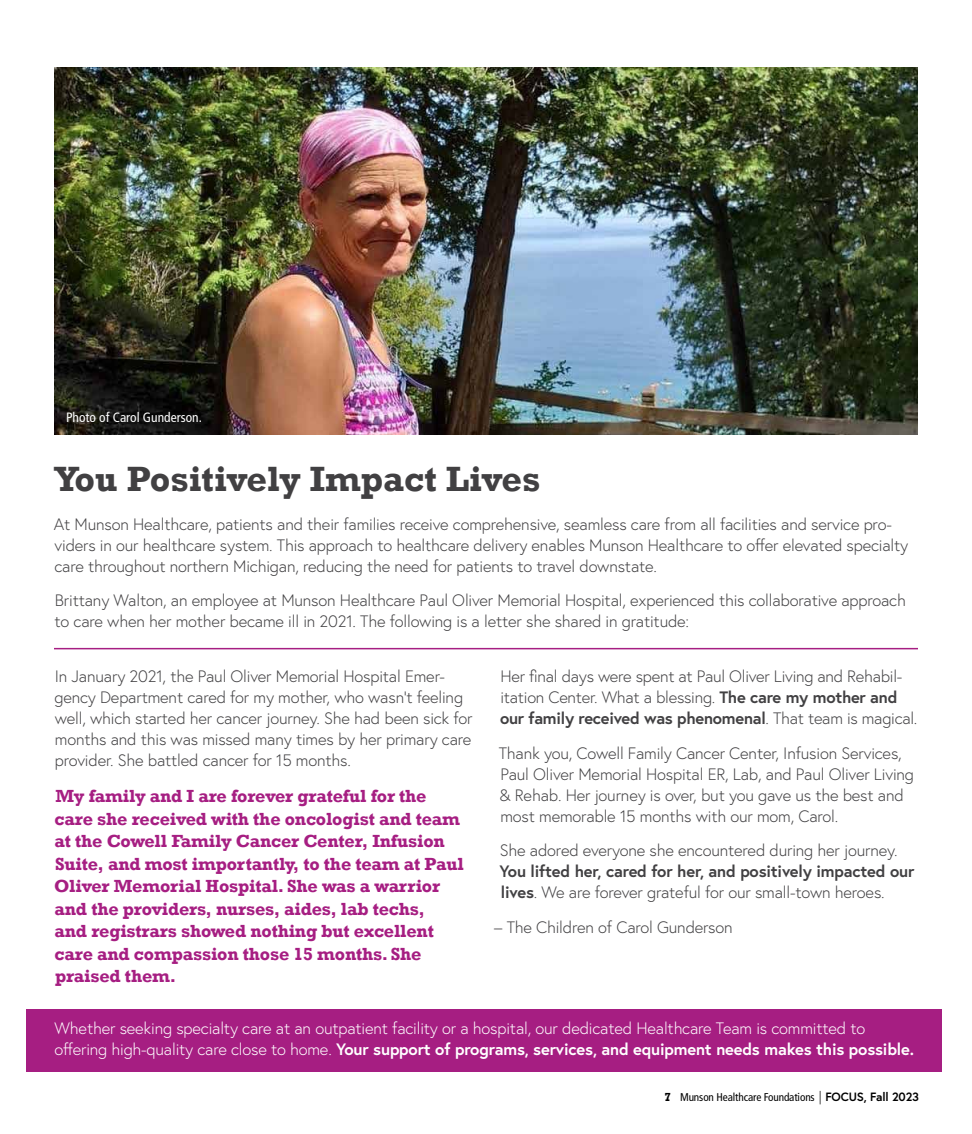
<style>
.page{position:relative;width:972px;height:1134px;background:#fff}
.page>*{position:absolute;margin:0;border:0;box-sizing:border-box;transform-origin:0 0}
.t1{font:700 36px "Rockwell";color:#414042}
.t2{font:700 18px/22.5px "Rockwell";letter-spacing:-.01em;color:#a61e82}
.t3{font:300 16.5px/21px "Europa";letter-spacing:-.01em;color:#414042}
.t4{font:300 16.5px/21px "Europa";letter-spacing:-.01em;color:#fff}
.t5{font:700 16.5px/21px "Europa";letter-spacing:-.01em;color:#414042}
.t6{font:condensed 13.5px "Frutiger LT Std";color:#fff}
.t7{font:condensed 11.25px "Frutiger LT Std";letter-spacing:-.01em;color:#000}
.s1{font-weight:700}
.s2{font-weight:300}
.s3{font-family:"Rockwell";font-weight:700;font-stretch:normal;font-size:12px}
.s4{font-weight:300;font-size:13.5px}
.s5{font-family:"Europa";font-weight:700;font-stretch:normal;font-size:12px}
</style>
<div class="page">
<div style="left:26px;top:1009px;width:916px;height:62px;background:#a61e82"></div>
<img style="left:54px;top:68px;width:864px;height:366px">
<hr style="left:54px;top:648px;width:864px;height:1px;background:#a61e82">
<p class="t6" style="left:66px;top:410px;width:137px">Photo of Carol Gunderson.</p>
<h1 class="t1" style="left:54px;top:457px;width:488px">You Positively Impact Lives</h1>
<p class="t3" style="left:54px;top:513px;width:856px">At Munson Healthcare, patients and their families receive comprehensive, seamless care from all facilities and service pro&shy;viders in our healthcare system. This approach to healthcare delivery enables Munson Healthcare to offer elevated specialty care throughout northern Michigan, reducing the need for patients to travel downstate.</p>
<p class="t3" style="left:55px;top:590px;width:853px">Brittany Walton, an employee at Munson Healthcare Paul Oliver Memorial Hospital, experienced this collaborative approach to care when her mother became ill in 2021. The following is a letter she shared in gratitude:</p>
<p class="t3" style="left:54px;top:666px;width:420px">In January 2021, the Paul Oliver Memorial Hospital Emer&shy;gency Department cared for my mother, who wasn’t feeling well, which started her cancer journey. She had been sick for months and this was missed many times by her primary care provider. She battled cancer for 15 months.</p>
<p class="t2" style="left:54px;top:785px;width:411px">My family and I are forever grateful for the care she received with the oncologist and team at the Cowell Family Cancer Center, Infusion Suite, and most importantly, to the team at Paul Oliver Memorial Hospital. She was a warrior and the providers, nurses, aides, lab techs,<br>and registrars showed nothing but excellent care and compassion those 15 months. She praised them.</p>
<p class="t3" style="left:500px;top:666px;width:419px">Her final days were spent at Paul Oliver Living and Rehabil&shy;itation Center. What a blessing. <span class="s1">The care my mother and our family received was phenomenal</span>. That team is magical.</p>
<p class="t3" style="left:499px;top:742px;width:417px">Thank you, Cowell Family Cancer Center, Infusion Services, Paul Oliver Memorial Hospital ER, Lab, and Paul Oliver Living &amp; Rehab. Her journey is over, but you gave us the best and most memorable 15 months with our mom, Carol.</p>
<p class="t3" style="left:500px;top:840px;width:399px">She adored everyone she encountered during her journey.</p>
<p class="t5" style="left:500px;top:860px;width:417px">You lifted her, cared for her, and positively impacted our lives<span class="s2">. We are forever grateful for our small-town heroes.</span></p>
<p class="t3" style="left:494px;top:916px;width:240px">– The Children of Carol Gunderson</p>
<p class="t4" style="left:54px;top:1018px;width:861px">Whether seeking specialty care at an outpatient facility or a hospital, our dedicated Healthcare Team is committed to offering high-quality care close to home. <span class="s1">Your support of programs, services, and equipment needs makes this possible.</span></p>
<p class="t7" style="left:665px;top:1091px;width:256px"><span class="s3">7</span> Munson Healthcare Foundations <span class="s4">|</span> <span class="s5">FOCUS, Fall 2023</span></p>
</div>
